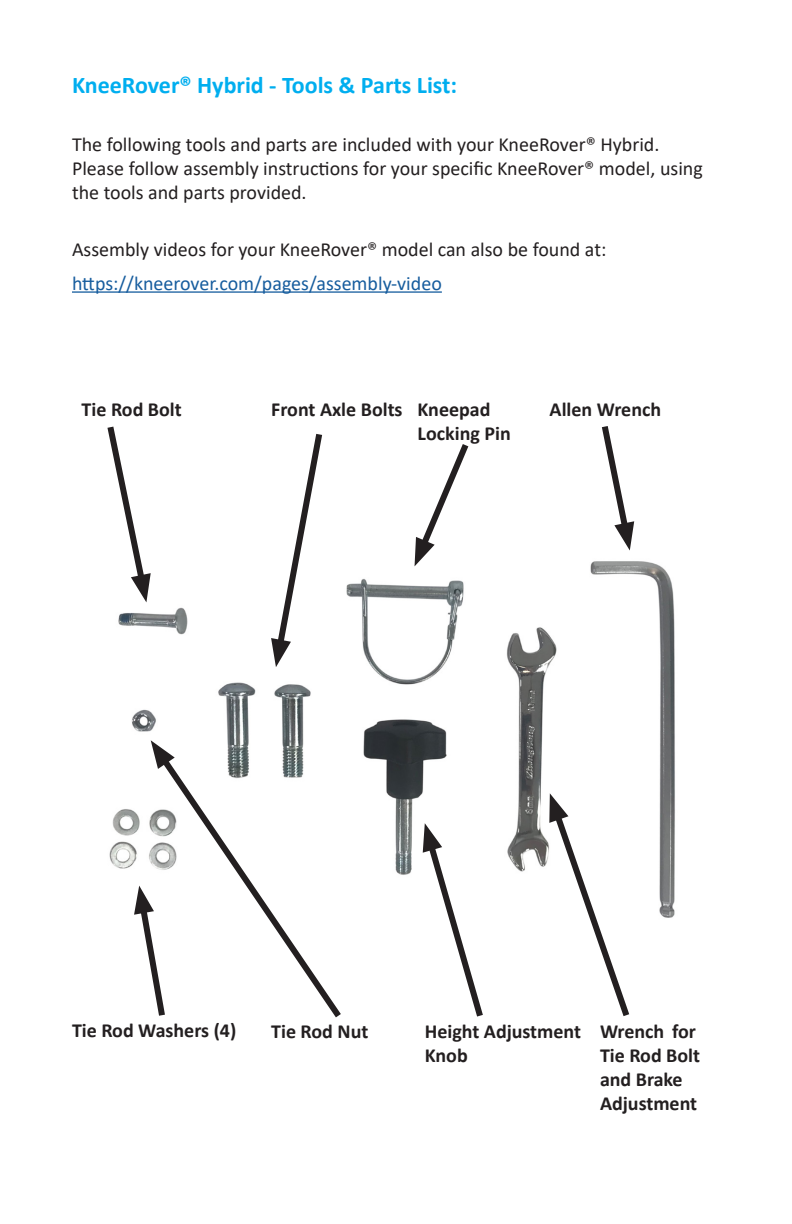
<style>
.page{position:relative;width:792px;height:1224px;background:#fff}
.page>*{position:absolute;margin:0;border:0;box-sizing:border-box;transform-origin:0 0}
.t1{font:700 24px "Calibri";color:#00aeef}
.t2{font:20px/24px "Calibri";color:#231f20}
.t3{font:700 20px/24px "Calibri";color:#231f20}
.t4{font:20px "Calibri";color:#175d9e}
</style>
<div class="page">
<hr style="left:72px;top:291px;width:370px;height:2px;background:#175d9e">
<img style="left:109px;top:561px;width:566px;height:357px">
<svg style="left:107px;top:426px;width:44px;height:176px"></svg>
<svg style="left:134px;top:886px;width:18px;height:89px"></svg>
<svg style="left:152px;top:746px;width:195px;height:272px"></svg>
<svg style="left:151px;top:740px;width:24px;height:29px"></svg>
<svg style="left:271px;top:433px;width:55px;height:234px"></svg>
<svg style="left:413px;top:444px;width:60px;height:122px"></svg>
<svg style="left:601px;top:426px;width:33px;height:125px"></svg>
<svg style="left:422px;top:823px;width:65px;height:194px"></svg>
<svg style="left:548px;top:793px;width:86px;height:224px"></svg>
<p class="t1" style="left:72px;top:68px;width:387px">KneeRover® Hybrid - Tools &amp; Parts List:</p>
<p class="t2" style="left:72px;top:131px;width:632px">The following tools and parts are included with your KneeRover® Hybrid.<br>Please follow assembly instructions for your specific KneeRover® model, using the tools and parts provided.</p>
<p class="t2" style="left:72px;top:237px;width:536px">Assembly videos for your KneeRover® model can also be found at:</p>
<p class="t4" style="left:72px;top:269px;width:371px">https://kneerover.com/pages/assembly-video</p>
<p class="t3" style="left:82px;top:397px;width:102px">Tie Rod Bolt</p>
<p class="t3" style="left:271px;top:397px;width:133px">Front Axle Bolts</p>
<p class="t3" style="left:418px;top:397px;width:95px">Kneepad<br>Locking Pin</p>
<p class="t3" style="left:550px;top:397px;width:113px">Allen Wrench</p>
<p class="t3" style="left:72px;top:1018px;width:166px">Tie Rod Washers (4)</p>
<p class="t3" style="left:271px;top:1019px;width:99px">Tie Rod Nut</p>
<p class="t3" style="left:425px;top:1019px;width:158px">Height Adjustment<br>Knob</p>
<p class="t3" style="left:600px;top:1019px;width:102px">Wrench for<br>Tie Rod Bolt and Brake<br>Adjustment</p>
</div>
